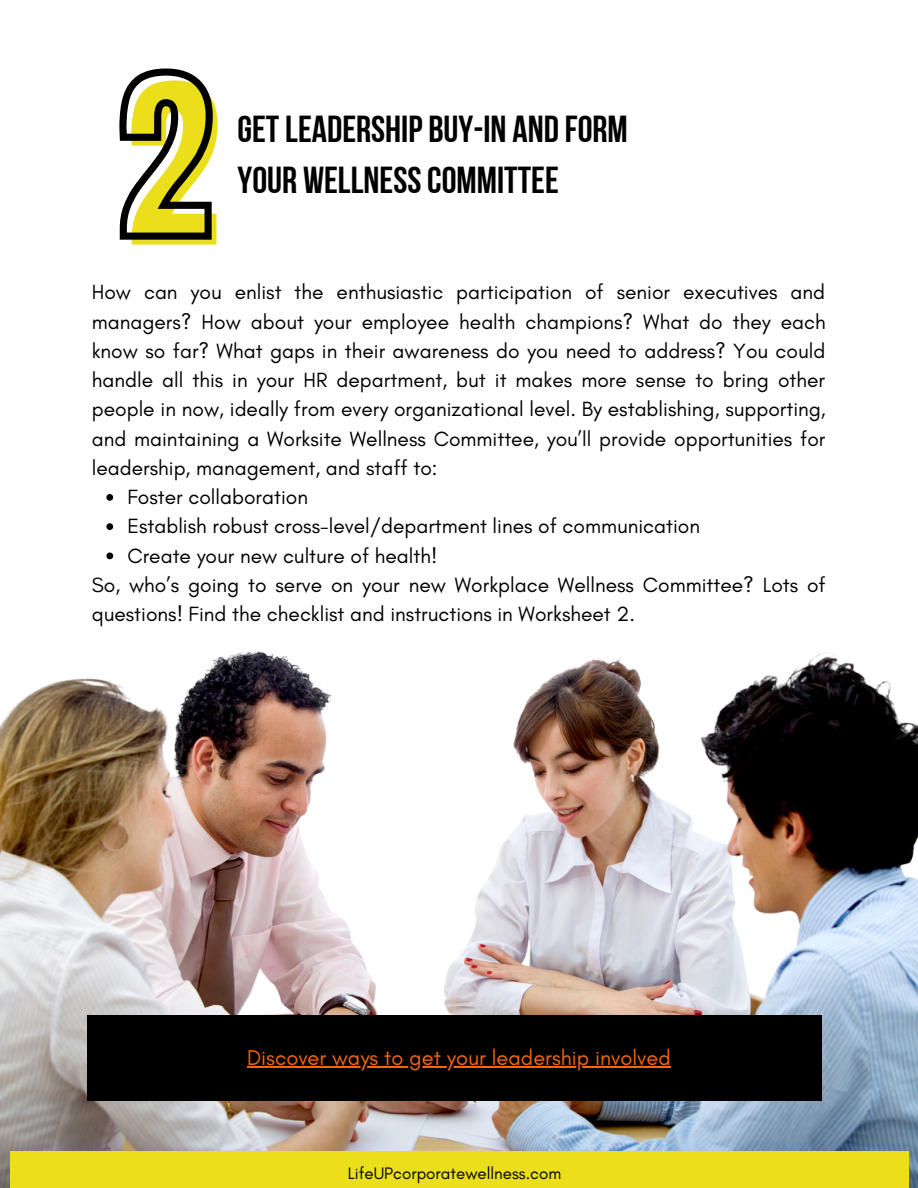
<style>
.page{position:relative;width:918px;height:1188px;background:#fff}
.page>*{position:absolute;margin:0;border:0;box-sizing:border-box;transform-origin:0 0}
.t1{font:190.05px "Anton";color:#ebdf1b}
.t2{font:37.5px/51.8px "Bebas Neue Cyrillic";color:#000}
.t3{font:21.75px "Glacial Indifference";color:#f4660a}
.t4{font:21px/29.2px "Glacial Indifference";color:#000}
.t5{font:16.95px "Glacial Indifference";color:#000}
</style>
<div class="page">
<img style="left:0;top:651px;width:918px;height:537px">
<div style="left:10px;top:1151px;width:898px;height:37px;background:#ebdf1b"></div>
<div style="left:87px;top:1016px;width:735px;height:84px;background:#000"></div>
<svg style="left:106px;top:494px;width:7px;height:7px"></svg>
<svg style="left:106px;top:523px;width:7px;height:7px"></svg>
<svg style="left:106px;top:553px;width:7px;height:6px"></svg>
<hr style="left:247px;top:1066px;width:424px;height:2px;background:#f4660a">
<svg style="left:119px;top:68px;width:94px;height:172px"></svg>
<h1 class="t1" style="left:126px;top:28px;width:95px">2</h1>
<h2 class="t2" style="left:238px;top:106px;width:392px">GETLEADERSHIP BUY-IN AND FORM<br>YOUR WELLNESSCOMMITTEE</h2>
<p class="t4" style="left:92px;top:277px;width:736px;text-align:justify">How can you enlist the enthusiastic participation of senior executives and managers? How about your employee health champions? What do they each know so far? What gaps in their awareness do you need to address? You could handle all this in your HR department, but it makes more sense to bring other people in now, ideally from every organizational level. By establishing, supporting, and maintaining a Worksite Wellness Committee, you’ll provide opportunities for leadership, management, and staff to:</p>
<p class="t4" style="left:127px;top:482px;width:574px">Foster collaboration<br>Establish robust cross-level/department lines of communication<br>Create your new culture of health!</p>
<p class="t4" style="left:92px;top:570px;width:735px">So, who’s going to serve on your new Workplace Wellness Committee? Lots of questions! Find the checklist and instructions in Worksheet 2.</p>
<p class="t3" style="left:247px;top:1045px;width:425px">Discover ways to get your leadership involved</p>
<p class="t5" style="left:348px;top:1163px;width:215px">LifeUPcorporatewellness.com</p>
</div>
